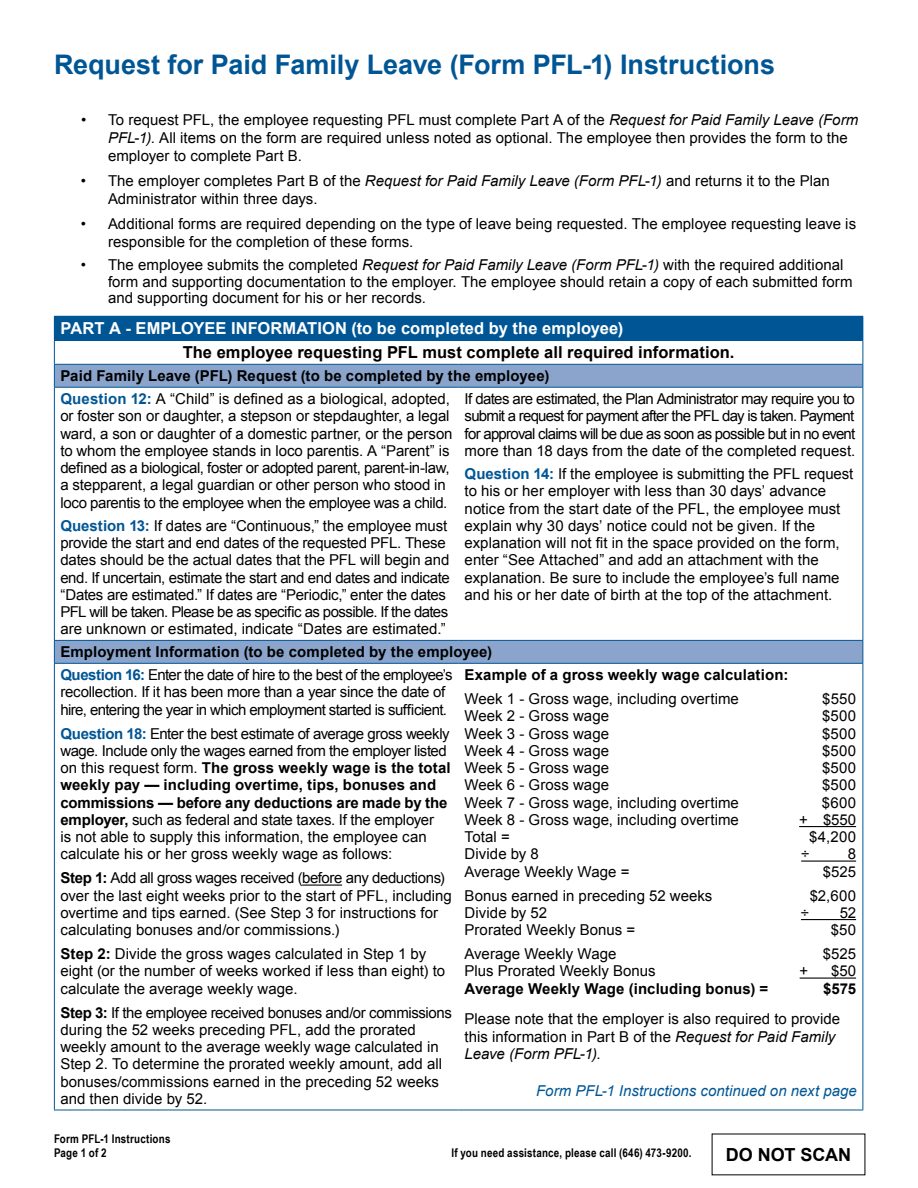
<style>
.page{position:relative;width:918px;height:1188px;background:#fff}
.page>*{position:absolute;margin:0;border:0;box-sizing:border-box;transform-origin:0 0}
.t1{font:700 27px "Arial";color:#005695}
.t2{font:700 18px "Arial";letter-spacing:-.005em;color:#000}
.t3{font:700 16.5px "Arial";letter-spacing:.005em;color:#000}
.t4{font:700 16.5px "Arial";letter-spacing:.005em;color:#fff}
.t5{font:15px/17.2px "Arial";color:#000}
.t6{font:700 15px/23px "Arial";letter-spacing:.01em;color:#000}
.t7{font:15px/17.2px "Arial";letter-spacing:-.03em;color:#000}
.t8{font:italic 15px "Arial";letter-spacing:.005em;color:#005695}
.t9{font:700 12px/14.4px "Arial Narrow";letter-spacing:.015em;color:#000}
.s1{font-style:italic}
.s2{color:#005695}
.s3{font-weight:400}
.s4{font-weight:700;color:#005695}
.s5{font-weight:700}
</style>
<div class="page">
<div style="left:54px;top:316px;width:809px;height:24px;background:#005695"></div>
<svg style="left:55px;top:365px;width:807px;height:298px"></svg>
<hr style="left:54px;top:340px;width:405px;height:1px;background:#005695">
<hr style="left:459px;top:340px;width:404px;height:1px;background:#005695">
<hr style="left:54px;top:364px;width:405px;height:1px;background:#005695">
<svg style="left:54px;top:341px;width:1px;height:46px"></svg>
<hr style="left:459px;top:364px;width:404px;height:1px;background:#005695">
<svg style="left:862px;top:341px;width:1px;height:46px"></svg>
<hr style="left:459px;top:387px;width:404px;height:1px;background:#005695">
<hr style="left:862px;top:388px;width:1px;height:252px;background:#005695">
<svg style="left:54px;top:641px;width:1px;height:22px"></svg>
<hr style="left:459px;top:640px;width:404px;height:1px;background:#005695">
<svg style="left:862px;top:641px;width:1px;height:22px"></svg>
<hr style="left:459px;top:663px;width:404px;height:1px;background:#005695">
<hr style="left:862px;top:664px;width:1px;height:446px;background:#005695">
<hr style="left:459px;top:1110px;width:404px;height:1px;background:#005695">
<hr style="left:54px;top:387px;width:405px;height:1px;background:#005695">
<hr style="left:54px;top:388px;width:1px;height:252px;background:#005695">
<hr style="left:54px;top:640px;width:405px;height:1px;background:#005695">
<hr style="left:54px;top:663px;width:405px;height:1px;background:#005695">
<hr style="left:54px;top:664px;width:1px;height:446px;background:#005695">
<hr style="left:54px;top:1110px;width:405px;height:1px;background:#005695">
<hr style="left:302px;top:885px;width:40px;height:1px;background:#000">
<hr style="left:799px;top:826px;width:57px;height:1px;background:#000">
<hr style="left:801px;top:861px;width:55px;height:1px;background:#000">
<hr style="left:801px;top:919px;width:55px;height:1px;background:#000">
<hr style="left:800px;top:978px;width:56px;height:1px;background:#000">
<h1 class="t1" style="left:54px;top:46px;width:723px">Request for Paid Family Leave (Form PFL-1) Instructions</h1>
<p class="t5" style="left:108px;top:111px;width:752px;line-height:18px;text-indent:-27px">• To request PFL, the employee requesting PFL must complete Part A of the <span class="s1">Request for Paid Family Leave (Form<br>PFL-1)</span>. All items on the form are required unless noted as optional. The employee then provides the form to the employer to complete Part B.</p>
<p class="t5" style="left:108px;top:172px;width:723px;line-height:18px;text-indent:-27px">• The employer completes Part B of the <span class="s1">Request for Paid Family Leave (Form PFL-1)</span> and returns it to the Plan<br>Administrator within three days.</p>
<p class="t5" style="left:108px;top:215px;width:750px;line-height:18px;text-indent:-27px">• Additional forms are required depending on the type of leave being requested. The employee requesting leave is responsible for the completion of these forms.</p>
<p class="t5" style="left:108px;top:257px;width:746px;line-height:16.5px;text-indent:-27px">• The employee submits the completed <span class="s1">Request for Paid Family Leave (Form PFL-1)</span> with the required additional form and supporting documentation to the employer. The employee should retain a copy of each submitted form and supporting document for his or her records.</p>
<p class="t4" style="left:60px;top:318px;width:565px">PART A - EMPLOYEE INFORMATION (to be completed by the employee)</p>
<p class="t3" style="left:183px;top:342px;width:553px">The employee requesting PFL must complete all required information.</p>
<p class="t6" style="left:60px;top:365px;width:490px">Paid Family Leave (PFL) Request (to be completed by the employee)<br><span class="s2">Question 12:</span> <span class="s3">A “Child” is defined as a biological, adopted,</span></p>
<p class="t5" style="left:60px;top:408px;width:394px">or foster son or daughter, a stepson or stepdaughter, a legal ward, a son or daughter of a domestic partner, or the person to whom the employee stands in loco parentis. A “Parent” is defined as a biological, foster or adopted parent, parent-in-law, a stepparent, a legal guardian or other person who stood in loco parentis to the employee when the employee was a child.</p>
<p class="t5" style="left:60px;top:517px;width:391px"><span class="s4">Question 13:</span> If dates are “Continuous,” the employee must provide the start and end dates of the requested PFL. These dates should be the actual dates that the PFL will begin and end. If uncertain, estimate the start and end dates and indicate “Dates are estimated.” If dates are “Periodic,” enter the dates PFL will be taken. Please be as specific as possible. If the dates are unknown or estimated, indicate “Dates are estimated.”</p>
<p class="t5" style="left:465px;top:390px;width:392px;text-align:justify">If dates are estimated, the Plan Administrator may require you to submit a request for payment after the PFL day is taken. Payment for approval claims will be due as soon as possible but in no event more than 18 days from the date of the completed request.</p>
<p class="t5" style="left:465px;top:465px;width:390px"><span class="s4">Question 14:</span> If the employee is submitting the PFL request to his or her employer with less than 30 days’ advance notice from the start date of the PFL, the employee must explain why 30 days’ notice could not be given. If the explanation will not fit in the space provided on the form, enter “See Attached” and add an attachment with the explanation. Be sure to include the employee’s full name and his or her date of birth at the top of the attachment.</p>
<p class="t6" style="left:60px;top:641px;width:433px">Employment Information (to be completed by the employee)<br><span class="s2">Question 16:</span> <span class="s3">Enter the date of hire to the best of the employee’s</span></p>
<p class="t7" style="left:60px;top:684px;width:388px">recollection. If it has been more than a year since the date of hire, entering the year in which employment started is sufficient.</p>
<p class="t5" style="left:60px;top:725px;width:392px"><span class="s4">Question 18:</span> Enter the best estimate of average gross weekly wage. Include only the wages earned from the employer listed on this request form. <span class="s5">The gross weekly wage is the total weekly pay — including overtime, tips, bonuses and commissions — before any deductions are made by the employer,</span> such as federal and state taxes. If the employer<br>is not able to supply this information, the employee can calculate his or her gross weekly wage as follows:</p>
<p class="t5" style="left:60px;top:870px;width:393px"><span class="s5">Step 1:</span> Add all gross wages received (before any deductions) over the last eight weeks prior to the start of PFL, including overtime and tips earned. (See Step 3 for instructions for calculating bonuses and/or commissions.)</p>
<p class="t5" style="left:60px;top:946px;width:386px"><span class="s5">Step 2:</span> Divide the gross wages calculated in Step 1 by eight (or the number of weeks worked if less than eight) to calculate the average weekly wage.</p>
<p class="t5" style="left:60px;top:1004px;width:393px"><span class="s5">Step 3:</span> If the employee received bonuses and/or commissions during the 52 weeks preceding PFL, add the prorated weekly amount to the average weekly wage calculated in Step 2. To determine the prorated weekly amount, add all bonuses/commissions earned in the preceding 52 weeks and then divide by 52.</p>
<p class="t6" style="left:465px;top:664px;width:325px">Example of a gross weekly wage calculation:</p>
<p class="t5" style="left:465px;top:691px;width:276px">Week 1 - Gross wage, including overtime</p>
<p class="t5" style="left:822px;top:691px;width:35px">$550</p>
<p class="t5" style="left:465px;top:708px;width:146px">Week 2 - Gross wage</p>
<p class="t5" style="left:822px;top:708px;width:36px">$500</p>
<p class="t5" style="left:465px;top:725px;width:146px">Week 3 - Gross wage</p>
<p class="t5" style="left:822px;top:725px;width:36px">$500</p>
<p class="t5" style="left:465px;top:742px;width:146px">Week 4 - Gross wage</p>
<p class="t5" style="left:822px;top:742px;width:36px">$500</p>
<p class="t5" style="left:465px;top:760px;width:146px">Week 5 - Gross wage</p>
<p class="t5" style="left:822px;top:760px;width:36px">$500</p>
<p class="t5" style="left:465px;top:777px;width:146px">Week 6 - Gross wage</p>
<p class="t5" style="left:822px;top:777px;width:36px">$500</p>
<p class="t5" style="left:465px;top:794px;width:276px">Week 7 - Gross wage, including overtime</p>
<p class="t5" style="left:822px;top:794px;width:36px">$600</p>
<p class="t5" style="left:465px;top:811px;width:276px">Week 8 - Gross wage, including overtime</p>
<p class="t5" style="left:799px;top:811px;width:58px">+ $550</p>
<p class="t5" style="left:465px;top:829px;width:47px">Total =</p>
<p class="t5" style="left:809px;top:829px;width:48px">$4,200</p>
<p class="t5" style="left:465px;top:846px;width:76px">Divide by 8</p>
<p class="t5" style="left:801px;top:846px;width:10px">÷</p>
<p class="t5" style="left:848px;top:846px;width:10px">8</p>
<p class="t5" style="left:465px;top:863px;width:166px">Average Weekly Wage =</p>
<p class="t5" style="left:823px;top:863px;width:35px">$525</p>
<p class="t5" style="left:465px;top:887px;width:249px">Bonus earned in preceding 52 weeks</p>
<p class="t5" style="left:810px;top:887px;width:48px">$2,600</p>
<p class="t5" style="left:465px;top:904px;width:84px">Divide by 52</p>
<p class="t5" style="left:801px;top:904px;width:10px">÷</p>
<p class="t5" style="left:840px;top:904px;width:18px">52</p>
<p class="t5" style="left:465px;top:922px;width:172px">Prorated Weekly Bonus =</p>
<p class="t5" style="left:831px;top:922px;width:27px">$50</p>
<p class="t5" style="left:465px;top:946px;width:154px">Average Weekly Wage</p>
<p class="t5" style="left:823px;top:946px;width:35px">$525</p>
<p class="t5" style="left:465px;top:963px;width:193px">Plus Prorated Weekly Bonus</p>
<p class="t5" style="left:800px;top:963px;width:10px">+</p>
<p class="t5" style="left:831px;top:963px;width:26px">$50</p>
<p class="t6" style="left:465px;top:978px;width:305px">Average Weekly Wage (including bonus) =</p>
<p class="t6" style="left:823px;top:978px;width:35px">$575</p>
<p class="t5" style="left:465px;top:1011px;width:377px">Please note that the employer is also required to provide this information in Part B of the <span class="s1">Request for Paid Family<br>Leave (Form PFL-1)</span>.</p>
<p class="t8" style="left:536px;top:1082px;width:322px">Form PFL-1 Instructions continued on next page</p>
<p class="t9" style="left:54px;top:1131px;width:118px">Form PFL-1 Instructions<br>Page 1 of 2</p>
<p class="t9" style="left:451px;top:1145px;width:242px">If you need assistance, please call (646) 473-9200.</p>
<p class="t2" style="left:726px;top:1143px;width:127px">DO NOT SCAN</p>
</div>
